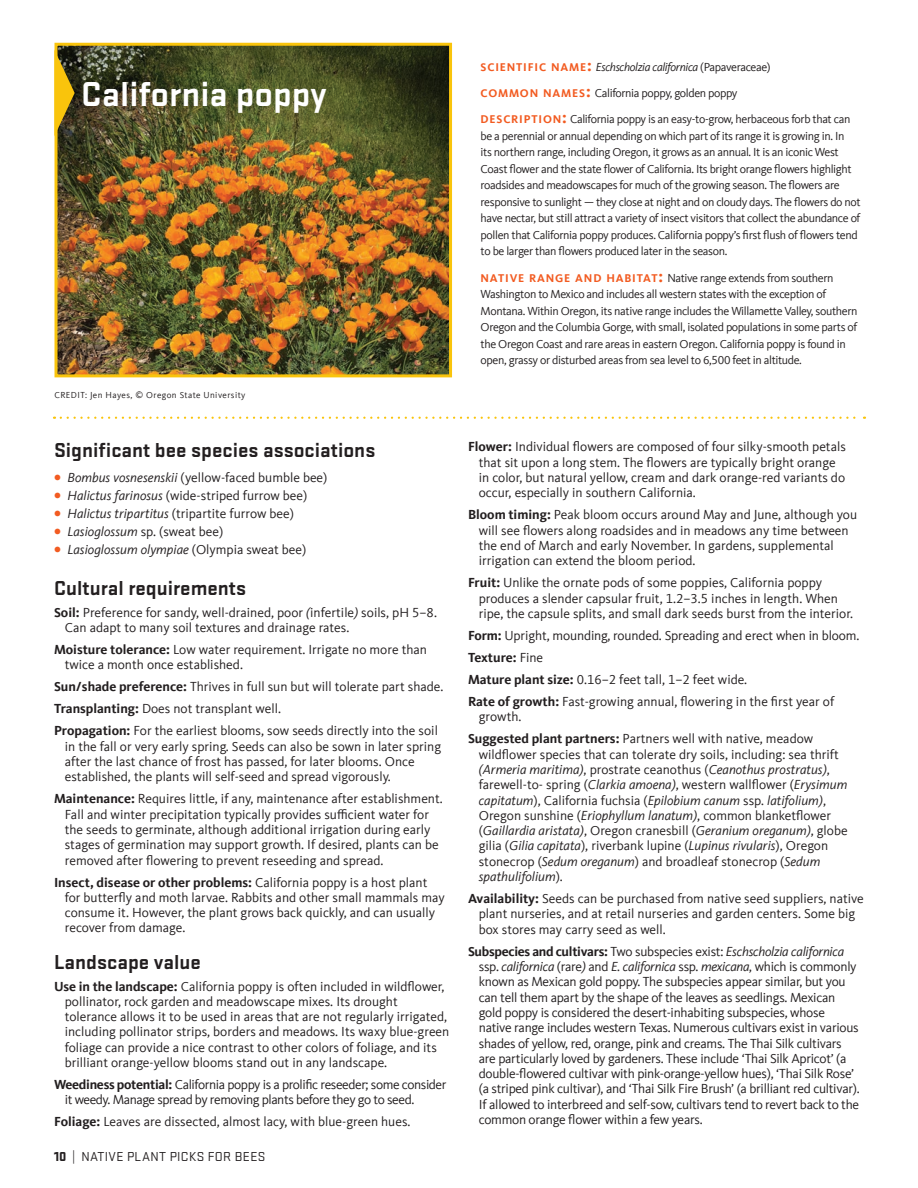
<style>
.page{position:relative;width:918px;height:1188px;background:#fff}
.page>*{position:absolute;margin:0;border:0;box-sizing:border-box;transform-origin:0 0}
.t1{font:700 36px "Stratum 2";color:#fff}
.t2{font:700 21px "Stratum 2";color:#231f20}
.t3{font:13.5px/15.3px "Kievit Offc";color:#231f20}
.t4{font:13.5px/15.3px "Kievit Offc";letter-spacing:-.02em;color:#231f20}
.t5{font:13.5px/15.3px "Kievit Offc";letter-spacing:-.03em;color:#231f20}
.t6{font:italic 13.5px "Kievit Offc";color:#231f20}
.t7{font:13.5px "Stratum 2";letter-spacing:.025em;color:#231f20}
.t8{font:12px/16.5px "Kievit Offc";letter-spacing:-.03em;color:#231f20}
.t9{font:9px "Kievit Offc";letter-spacing:.05em;color:#231f20}
.s1{font-weight:700;font-size:15.75px;color:#f25b21}
.s2{font-style:italic}
.s3{font-weight:700;font-style:normal;font-size:15.75px;color:#f25b21}
.s4{font-style:normal}
.s5{font-weight:700}
.s6{font-weight:900}
.s7{font-weight:700;font-size:11.55px;color:#f25b21}
.s8{font-weight:700;font-size:16.5px;color:#f25b21}
</style>
<div class="page">
<img style="left:59px;top:47px;width:389px;height:326px">
<div style="left:55px;top:43px;width:397px;height:334px;border:3px solid #f9c40c"></div>
<svg style="left:54px;top:50px;width:21px;height:86px;background:#967a16"></svg>
<svg style="left:61px;top:417px;width:804px;height:2px"></svg>
<h1 class="t1" style="left:81px;top:69px;width:247px">California poppy</h1>
<p class="t9" style="left:54px;top:390px;width:193px">CREDIT: Jen Hayes, © Oregon State University</p>
<h2 class="t2" style="left:54px;top:436px;width:323px">Significant bee species associations</h2>
<p class="t3" style="left:54px;top:470px;width:275px"><span class="s1">•</span> <span class="s2">Bombus vosnesenskii</span> (yellow-faced bumble bee)</p>
<p class="t3" style="left:54px;top:488px;width:255px"><span class="s1">•</span> <span class="s2">Halictus farinosus</span> (wide-striped furrow bee)</p>
<p class="t3" style="left:54px;top:506px;width:242px"><span class="s1">•</span> <span class="s2">Halictus tripartitus</span> (tripartite furrow bee)</p>
<p class="t3" style="left:54px;top:524px;width:171px"><span class="s1">•</span> <span class="s2">Lasioglossum</span> sp. (sweat bee)</p>
<p class="t6" style="left:54px;top:542px;width:254px"><span class="s3">•</span> Lasioglossum olympiae <span class="s4">(Olympia sweat bee)</span></p>
<h2 class="t2" style="left:54px;top:573px;width:194px">Cultural requirements</h2>
<p class="t3" style="left:65px;top:605px;width:374px;text-indent:-11px"><span class="s5">Soil:</span> Preference for sandy, well-drained, poor <span class="s2">(</span>infertile<span class="s2">)</span> soils, pH 5–8.<br>Can adapt to many soil textures and drainage rates.</p>
<p class="t3" style="left:65px;top:642px;width:364px;text-indent:-11px"><span class="s5">Moisture tolerance:</span> Low water requirement. Irrigate no more than twice a month once established.</p>
<p class="t3" style="left:54px;top:676px;width:391px;line-height:22px"><span class="s5">Sun/shade preference:</span> Thrives in full sun but will tolerate part shade.<br><span class="s5">Transplanting:</span> Does not transplant well.<br><span class="s5">Propagation:</span> For the earliest blooms, sow seeds directly into the soil</p>
<p class="t3" style="left:65px;top:739px;width:378px">in the fall or very early spring. Seeds can also be sown in later spring after the last chance of frost has passed, for later blooms. Once established, the plants will self-seed and spread vigorously.</p>
<p class="t3" style="left:65px;top:791px;width:380px;text-indent:-11px"><span class="s5">Maintenance:</span> Requires little, if any, maintenance after establishment.<br>Fall and winter precipitation typically provides sufficient water for the seeds to germinate, although additional irrigation during early stages of germination may support growth. If desired, plants can be removed after flowering to prevent reseeding and spread.</p>
<p class="t3" style="left:65px;top:875px;width:381px;text-indent:-11px"><span class="s5">Insect, disease or other problems:</span> California poppy is a host plant for butterfly and moth larvae. Rabbits and other small mammals may consume it. However, the plant grows back quickly, and can usually recover from damage.</p>
<h2 class="t2" style="left:54px;top:947px;width:148px">Landscape value</h2>
<p class="t3" style="left:65px;top:979px;width:386px;text-indent:-11px"><span class="s5">Use in the landscape:</span> California poppy is often included in wildflower, pollinator, rock garden and meadowscape mixes. Its drought tolerance allows it to be used in areas that are not regularly irrigated, including pollinator strips, borders and meadows. Its waxy blue-green foliage can provide a nice contrast to other colors of foliage, and its brilliant orange-yellow blooms stand out in any landscape.</p>
<p class="t5" style="left:65px;top:1077px;width:383px;text-indent:-11px"><span class="s5">Weediness potential:</span> California poppy is a prolific reseeder; some consider it weedy. Manage spread by removing plants before they go to seed.</p>
<p class="t3" style="left:54px;top:1115px;width:358px"><span class="s5">Foliage:</span> Leaves are dissected, almost lacy, with blue-green hues.</p>
<p class="t7" style="left:54px;top:1148px;width:213px"><span class="s6">10</span> | NATIVE PLANT PICKS FOR BEES</p>
<p class="t8" style="left:481px;top:54px;width:371px;line-height:26.2px"><span class="s7">SCIENTIFIC NAME</span><span class="s8">:</span> <span class="s2">Eschscholzia californica</span> (Papaveraceae)<br><span class="s7">COMMON NAMES</span><span class="s8">:</span> California poppy, golden poppy<br><span class="s7">DESCRIPTION</span><span class="s8">:</span> California poppy is an easy-to-grow, herbaceous forb that can</p>
<p class="t8" style="left:481px;top:128px;width:382px">be a perennial or annual depending on which part of its range it is growing in. In<br>its northern range, including Oregon, it grows as an annual. It is an iconic West Coast flower and the state flower of California. Its bright orange flowers highlight roadsides and meadowscapes for much of the growing season. The flowers are responsive to sunlight — they close at night and on cloudy days. The flowers do not have nectar, but still attract a variety of insect visitors that collect the abundance of pollen that California poppy produces. California poppy’s first flush of flowers tend to be larger than flowers produced later in the season.</p>
<p class="t8" style="left:481px;top:270px;width:378px"><span class="s7">NATIVE RANGE AND HABITAT</span><span class="s8">:</span> Native range extends from southern Washington to Mexico and includes all western states with the exception of Montana. Within Oregon, its native range includes the Willamette Valley, southern Oregon and the Columbia Gorge, with small, isolated populations in some parts of the Oregon Coast and rare areas in eastern Oregon. California poppy is found in open, grassy or disturbed areas from sea level to 6,500 feet in altitude.</p>
<p class="t3" style="left:479px;top:439px;width:369px;text-indent:-11px"><span class="s5">Flower:</span> Individual flowers are composed of four silky-smooth petals that sit upon a long stem. The flowers are typically bright orange in color, but natural yellow, cream and dark orange-red variants do occur, especially in southern California.</p>
<p class="t3" style="left:479px;top:507px;width:380px;text-indent:-11px"><span class="s5">Bloom timing:</span> Peak bloom occurs around May and June, although you will see flowers along roadsides and in meadows any time between the end of March and early November. In gardens, supplemental irrigation can extend the bloom period.</p>
<p class="t3" style="left:479px;top:575px;width:376px;text-indent:-11px"><span class="s5">Fruit:</span> Unlike the ornate pods of some poppies, California poppy produces a slender capsular fruit, 1.2–3.5 inches in length. When ripe, the capsule splits, and small dark seeds burst from the interior.</p>
<p class="t3" style="left:468px;top:625px;width:393px;line-height:22px"><span class="s5">Form:</span> Upright, mounding, rounded. Spreading and erect when in bloom.<br><span class="s5">Texture:</span> Fine<br><span class="s5">Mature plant size:</span> 0.16–2 feet tall, 1–2 feet wide.<br><span class="s5">Rate of growth:</span> Fast-growing annual, flowering in the first year of</p>
<p class="t3" style="left:468px;top:706px;width:347px;line-height:22px;text-indent:11px">growth.<br><span class="s5">Suggested plant partners:</span> Partners well with native, meadow</p>
<p class="t3" style="left:479px;top:747px;width:370px">wildflower species that can tolerate dry soils, including: sea thrift <span class="s2">(Armeria maritima)</span>, prostrate ceanothus (<span class="s2">Ceanothus prostratus)</span>, farewell-to- spring (<span class="s2">Clarkia amoena)</span>, western wallflower (<span class="s2">Erysimum capitatum</span>), California fuchsia (<span class="s2">Epilobium canum</span> ssp<span class="s2">. latifolium)</span>, Oregon sunshine (<span class="s2">Eriophyllum lanatum)</span>, common blanketflower (<span class="s2">Gaillardia aristata)</span>, Oregon cranesbill (<span class="s2">Geranium oreganum)</span>, globe gilia (<span class="s2">Gilia capitata</span>), riverbank lupine (<span class="s2">Lupinus rivularis</span>), Oregon stonecrop (<span class="s2">Sedum oreganum</span>) and broadleaf stonecrop (<span class="s2">Sedum spathulifolium</span>).</p>
<p class="t3" style="left:479px;top:891px;width:387px;text-indent:-11px"><span class="s5">Availability:</span> Seeds can be purchased from native seed suppliers, native plant nurseries, and at retail nurseries and garden centers. Some big box stores may carry seed as well.</p>
<p class="t4" style="left:479px;top:944px;width:382px;text-indent:-11px"><span class="s5">Subspecies and cultivars:</span> Two subspecies exist: <span class="s2">Eschscholzia californica </span>ssp. <span class="s2">californica</span> (rare<span class="s2">)</span> and <span class="s2">E. californica</span> ssp. <span class="s2">mexicana,</span> which is commonly known as Mexican gold poppy. The subspecies appear similar, but you can tell them apart by the shape of the leaves as seedlings. Mexican gold poppy is considered the desert-inhabiting subspecies, whose native range includes western Texas. Numerous cultivars exist in various shades of yellow, red, orange, pink and creams. The Thai Silk cultivars are particularly loved by gardeners. These include ‘Thai Silk Apricot’ (a double-flowered cultivar with pink-orange-yellow hues), ‘Thai Silk Rose’ (a striped pink cultivar), and ‘Thai Silk Fire Brush’ (a brilliant red cultivar).<br>If allowed to interbreed and self-sow, cultivars tend to revert back to the common orange flower within a few years.</p>
</div>
